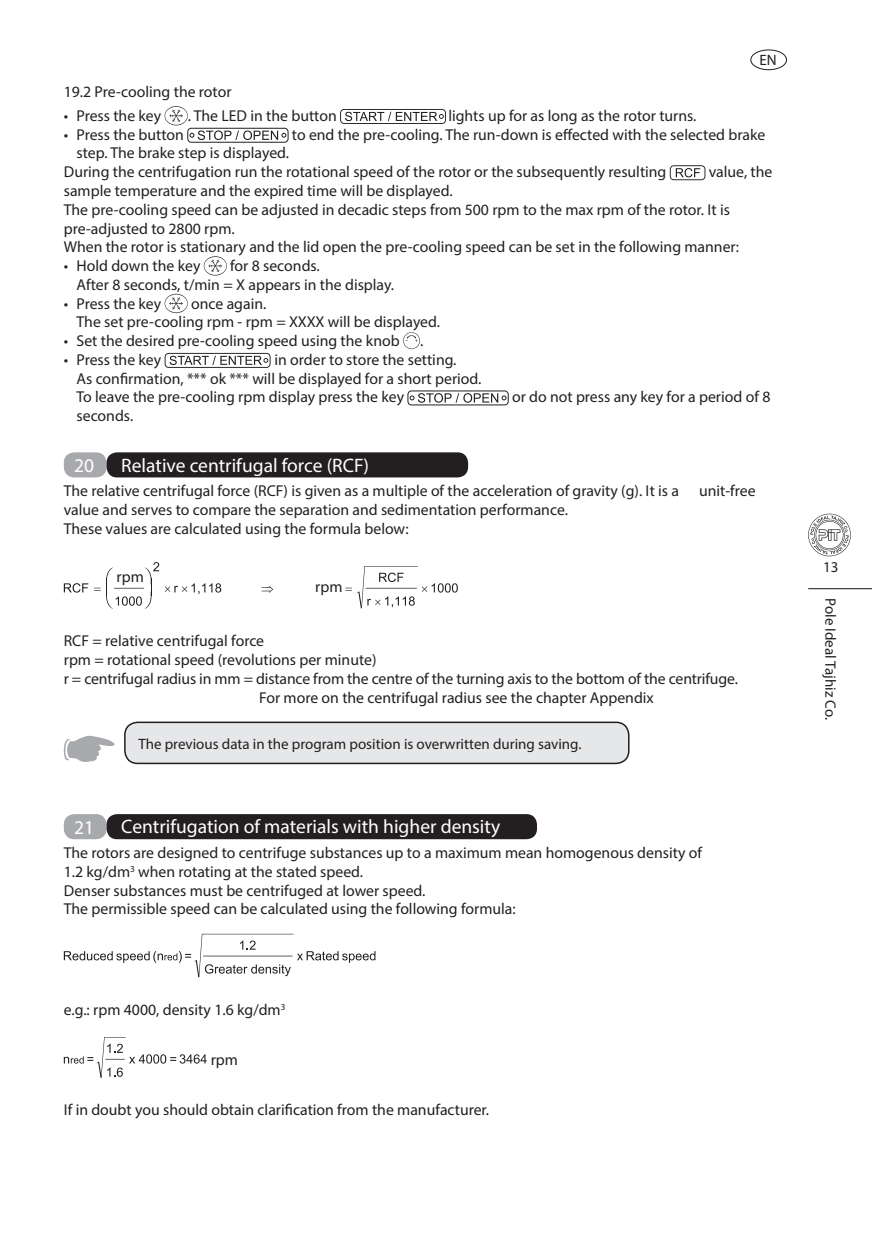
<style>
.page{position:relative;width:872px;height:1234px;background:#fff}
.page>*{position:absolute;margin:0;border:0;box-sizing:border-box;transform-origin:0 0}
.t1{font:19.5px "Myriad Pro";color:#fff}
.t2{font:15.75px/18.8px "Myriad Pro";color:#231f20}
.t3{font:15px "Myriad Pro";color:#231f20}
</style>
<div class="page">
<div style="left:750px;top:50px;width:37px;height:20px;border:1px solid #231f20;border-radius:50%"></div>
<hr style="left:808px;top:588px;width:64px;height:1px;background:#231f20">
<svg style="left:808px;top:513px;width:43px;height:43px"></svg>
<svg style="left:340px;top:109px;width:106px;height:15px"></svg>
<div style="left:187px;top:128px;width:101px;height:15px;border:1px solid #231f20;border-radius:4px"></div>
<svg style="left:165px;top:106px;width:121px;height:34px"></svg>
<svg style="left:670px;top:165px;width:35px;height:15px"></svg>
<svg style="left:204px;top:256px;width:23px;height:19px"></svg>
<svg style="left:165px;top:294px;width:23px;height:19px"></svg>
<svg style="left:403px;top:332px;width:17px;height:17px"></svg>
<svg style="left:165px;top:353px;width:105px;height:15px"></svg>
<div style="left:407px;top:390px;width:102px;height:15px;border:1px solid #231f20;border-radius:4px"></div>
<svg style="left:410px;top:393px;width:96px;height:9px"></svg>
<div style="left:64px;top:452px;width:43px;height:25px;background:#a8a9ad;border-radius:10px"></div>
<div style="left:107px;top:452px;width:361px;height:25px;background:#231f20;border-radius:10px"></div>
<svg style="left:64px;top:583px;width:24px;height:9px"></svg>
<svg style="left:165px;top:583px;width:56px;height:11px"></svg>
<svg style="left:94px;top:562px;width:65px;height:46px"></svg>
<svg style="left:261px;top:586px;width:12px;height:6px"></svg>
<svg style="left:345px;top:566px;width:113px;height:42px"></svg>
<svg style="left:64px;top:735px;width:51px;height:26px"></svg>
<div style="left:125px;top:722px;width:504px;height:41px;background:#e6e7e9;border-radius:13px"></div>
<div style="left:124px;top:721px;width:505px;height:43px;border:2px solid #231f20;border-radius:13px"></div>
<div style="left:64px;top:814px;width:43px;height:25px;background:#a8a9ad;border-radius:10px"></div>
<div style="left:107px;top:814px;width:430px;height:25px;background:#231f20;border-radius:10px"></div>
<svg style="left:64px;top:933px;width:311px;height:44px"></svg>
<svg style="left:64px;top:1037px;width:143px;height:40px"></svg>
<div style="left:114px;top:571px;width:29px;height:12px;background:#fff"></div>
<p class="t3" style="left:759px;top:50px;width:19px">EN</p>
<p class="t2" style="left:64px;top:82px;width:169px">19.2 Pre-cooling the rotor</p>
<p class="t2" style="left:64px;top:106px;width:99px">• Press the key</p>
<p class="t2" style="left:188px;top:106px;width:150px">. The LED in the button</p>
<p class="t2" style="left:448px;top:106px;width:250px">lights up for as long as the rotor turns.</p>
<p class="t2" style="left:64px;top:125px;width:122px">• Press the button</p>
<p class="t2" style="left:292px;top:125px;width:475px">to end the pre-cooling. The run-down is effected with the selected brake</p>
<p class="t2" style="left:64px;top:143px;width:604px;text-indent:13px">step. The brake step is displayed.<br>During the centrifugation run the rotational speed of the rotor or the subsequently resulting</p>
<p class="t2" style="left:709px;top:162px;width:65px">value, the</p>
<p class="t2" style="left:64px;top:181px;width:677px">sample temperature and the expired time will be displayed.<br>The pre-cooling speed can be adjusted in decadic steps from 500 rpm to the max rpm of the rotor. It is pre-adjusted to 2800 rpm.<br>When the rotor is stationary and the lid open the pre-cooling speed can be set in the following manner:</p>
<p class="t2" style="left:64px;top:256px;width:138px">• Hold down the key</p>
<p class="t2" style="left:77px;top:256px;width:319px;text-indent:154px">for 8 seconds.<br>After 8 seconds, t/min = X appears in the display.</p>
<p class="t2" style="left:64px;top:293px;width:99px">• Press the key</p>
<p class="t2" style="left:77px;top:293px;width:365px;text-indent:114px">once again.<br>The set pre-cooling rpm - rpm = XXXX will be displayed.</p>
<p class="t2" style="left:64px;top:331px;width:337px">• Set the desired pre-cooling speed using the knob</p>
<p class="t2" style="left:420px;top:331px;width:5px">.</p>
<p class="t2" style="left:64px;top:350px;width:99px">• Press the key</p>
<p class="t2" style="left:77px;top:350px;width:406px;text-indent:198px">in order to store the setting.<br>As confirmation, *** ok *** will be displayed for a short period.<br>To leave the pre-cooling rpm display press the key</p>
<p class="t2" style="left:512px;top:387px;width:260px">or do not press any key for a period of 8</p>
<p class="t2" style="left:77px;top:406px;width:58px">seconds.</p>
<p class="t1" style="left:74px;top:453px;width:22px">20</p>
<p class="t1" style="left:121px;top:453px;width:249px">Relative centrifugal force (RCF)</p>
<p class="t2" style="left:64px;top:481px;width:617px">The relative centrifugal force (RCF) is given as a multiple of the acceleration of gravity (g). It is a</p>
<p class="t2" style="left:699px;top:481px;width:58px">unit-free</p>
<p class="t2" style="left:64px;top:500px;width:505px">value and serves to compare the separation and sedimentation performance.<br>These values are calculated using the formula below:</p>
<p class="t2" style="left:117px;top:566px;width:29px">rpm</p>
<p class="t2" style="left:315px;top:577px;width:29px">rpm</p>
<p class="t2" style="left:64px;top:631px;width:202px">RCF = relative centrifugal force</p>
<p class="t2" style="left:64px;top:650px;width:314px">rpm = rotational speed (revolutions per minute)</p>
<p class="t2" style="left:64px;top:668px;width:675px">r = centrifugal radius in mm = distance from the centre of the turning axis to the bottom of the centrifuge.</p>
<p class="t2" style="left:259px;top:687px;width:396px">For more on the centrifugal radius see the chapter Appendix</p>
<p class="t3" style="left:138px;top:734px;width:444px">The previous data in the program position is overwritten during saving.</p>
<p class="t1" style="left:74px;top:815px;width:22px">21</p>
<p class="t1" style="left:121px;top:814px;width:380px">Centrifugation of materials with higher density</p>
<p class="t2" style="left:64px;top:842px;width:640px">The rotors are designed to centrifuge substances up to a maximum mean homogenous density of 1.2 kg/dm<sup>3</sup> when rotating at the stated speed.<br>Denser substances must be centrifuged at lower speed.<br>The permissible speed can be calculated using the following formula:</p>
<p class="t2" style="left:64px;top:999px;width:223px">e.g.: rpm 4000, density 1.6 kg/dm<sup>3</sup></p>
<p class="t2" style="left:211px;top:1049px;width:29px">rpm</p>
<p class="t2" style="left:64px;top:1100px;width:427px">If in doubt you should obtain clarification from the manufacturer.</p>
<p class="t3" style="left:823px;top:557px;width:17px">13</p>
<p class="t3" style="left:840px;top:598px;width:123px;rotate:90deg">Pole Ideal Tajhiz Co.</p>
</div>
